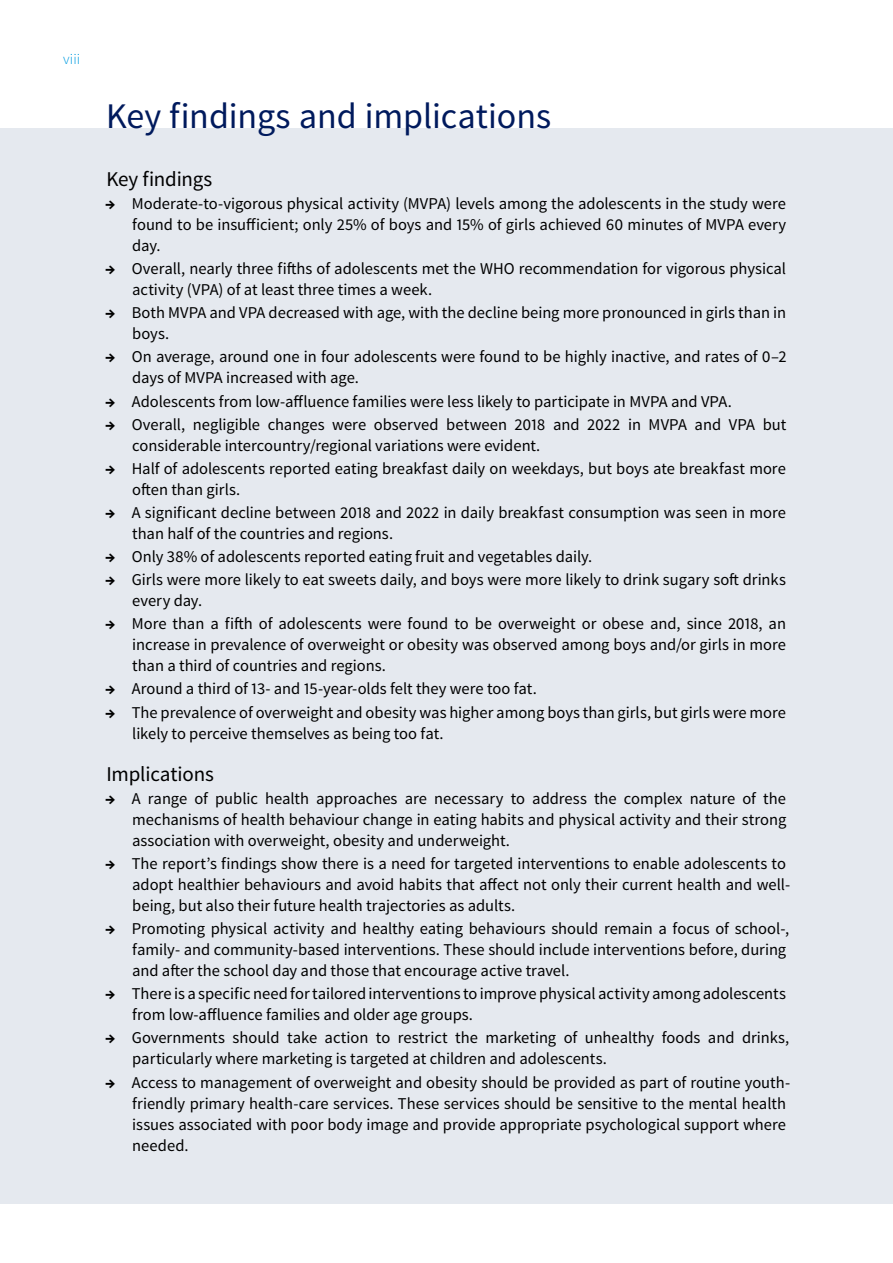
<style>
.page{position:relative;width:893px;height:1263px;background:#fff}
.page>*{position:absolute;margin:0;border:0;box-sizing:border-box;transform-origin:0 0}
.LEVEL_1{font:36px "Source Sans Pro";color:#001a5d}
.Text_bodycopy{font:21px "Source Sans Pro";letter-spacing:-.01em;color:#000}
.Text_bodycopy-2{font:16.5px/21px "Source Sans Pro";color:#000}
.t1{font:300 15px "Source Sans Pro";color:#009ce1}
.s1{font-weight:700}
</style>
<div class="page">
<div style="left:0;top:128px;width:893px;height:1075px;background:#e5e9ef"></div>
<p class="t1" style="left:63px;top:50px;width:19px">viii</p>
<p class="LEVEL_1" style="left:106px;top:93px;width:446px">Key findings and implications</p>
<p class="Text_bodycopy" style="left:106px;top:166px;width:107px">Key findings</p>
<p class="Text_bodycopy-2" style="left:132px;top:193px;width:655px;text-align:justify;text-indent:-27px"><span class="s1">→</span> Moderate-to-vigorous physical activity (MVPA) levels among the adolescents in the study were found to be insufficient; only 25% of boys and 15% of girls achieved 60 minutes of MVPA every day.</p>
<p class="Text_bodycopy-2" style="left:132px;top:258px;width:656px;text-indent:-27px"><span class="s1">→</span> Overall, nearly three fifths of adolescents met the WHO recommendation for vigorous physical activity (VPA) of at least three times a week.</p>
<p class="Text_bodycopy-2" style="left:132px;top:303px;width:655px;text-indent:-27px"><span class="s1">→</span> Both MVPA and VPA decreased with age, with the decline being more pronounced in girls than in boys.</p>
<p class="Text_bodycopy-2" style="left:132px;top:347px;width:656px;text-indent:-27px"><span class="s1">→</span> On average, around one in four adolescents were found to be highly inactive, and rates of 0–2 days of MVPA increased with age.</p>
<p class="Text_bodycopy-2" style="left:105px;top:391px;width:628px"><span class="s1">→</span> Adolescents from low-affluence families were less likely to participate in MVPA and VPA.</p>
<p class="Text_bodycopy-2" style="left:132px;top:414px;width:656px;text-indent:-27px"><span class="s1">→</span> Overall, negligible changes were observed between 2018 and 2022 in MVPA and VPA but considerable intercountry/regional variations were evident.</p>
<p class="Text_bodycopy-2" style="left:132px;top:458px;width:655px;text-indent:-27px"><span class="s1">→</span> Half of adolescents reported eating breakfast daily on weekdays, but boys ate breakfast more often than girls.</p>
<p class="Text_bodycopy-2" style="left:132px;top:502px;width:655px;text-indent:-27px"><span class="s1">→</span> A significant decline between 2018 and 2022 in daily breakfast consumption was seen in more than half of the countries and regions.</p>
<p class="Text_bodycopy-2" style="left:105px;top:546px;width:489px"><span class="s1">→</span> Only 38% of adolescents reported eating fruit and vegetables daily.</p>
<p class="Text_bodycopy-2" style="left:132px;top:569px;width:655px;text-indent:-27px"><span class="s1">→</span> Girls were more likely to eat sweets daily, and boys were more likely to drink sugary soft drinks every day.</p>
<p class="Text_bodycopy-2" style="left:132px;top:614px;width:655px;text-align:justify;text-indent:-27px"><span class="s1">→</span> More than a fifth of adolescents were found to be overweight or obese and, since 2018, an increase in prevalence of overweight or obesity was observed among boys and/or girls in more than a third of countries and regions.</p>
<p class="Text_bodycopy-2" style="left:105px;top:679px;width:433px"><span class="s1">→</span> Around a third of 13- and 15-year-olds felt they were too fat.</p>
<p class="Text_bodycopy-2" style="left:132px;top:702px;width:655px;text-indent:-27px"><span class="s1">→</span> The prevalence of overweight and obesity was higher among boys than girls, but girls were more likely to perceive themselves as being too fat.</p>
<p class="Text_bodycopy" style="left:106px;top:761px;width:109px">Implications</p>
<p class="Text_bodycopy-2" style="left:132px;top:788px;width:656px;text-align:justify;text-indent:-27px"><span class="s1">→</span> A range of public health approaches are necessary to address the complex nature of the mechanisms of health behaviour change in eating habits and physical activity and their strong association with overweight, obesity and underweight.</p>
<p class="Text_bodycopy-2" style="left:132px;top:853px;width:660px;text-indent:-27px"><span class="s1">→</span> The report’s findings show there is a need for targeted interventions to enable adolescents to adopt healthier behaviours and avoid habits that affect not only their current health and well&shy;being, but also their future health trajectories as adults.</p>
<p class="Text_bodycopy-2" style="left:132px;top:918px;width:659px;text-indent:-27px"><span class="s1">→</span> Promoting physical activity and healthy eating behaviours should remain a focus of school-, family- and community-based interventions. These should include interventions before, during and after the school day and those that encourage active travel.</p>
<p class="Text_bodycopy-2" style="left:132px;top:984px;width:655px;text-indent:-27px"><span class="s1">→</span> There is a specific need for tailored interventions to improve physical activity among adolescents from low-affluence families and older age groups.</p>
<p class="Text_bodycopy-2" style="left:132px;top:1028px;width:659px;text-indent:-27px"><span class="s1">→</span> Governments should take action to restrict the marketing of unhealthy foods and drinks, particularly where marketing is targeted at children and adolescents.</p>
<p class="Text_bodycopy-2" style="left:132px;top:1072px;width:659px;text-indent:-27px"><span class="s1">→</span> Access to management of overweight and obesity should be provided as part of routine youth&shy;friendly primary health-care services. These services should be sensitive to the mental health issues associated with poor body image and provide appropriate psychological support where needed.</p>
</div>
